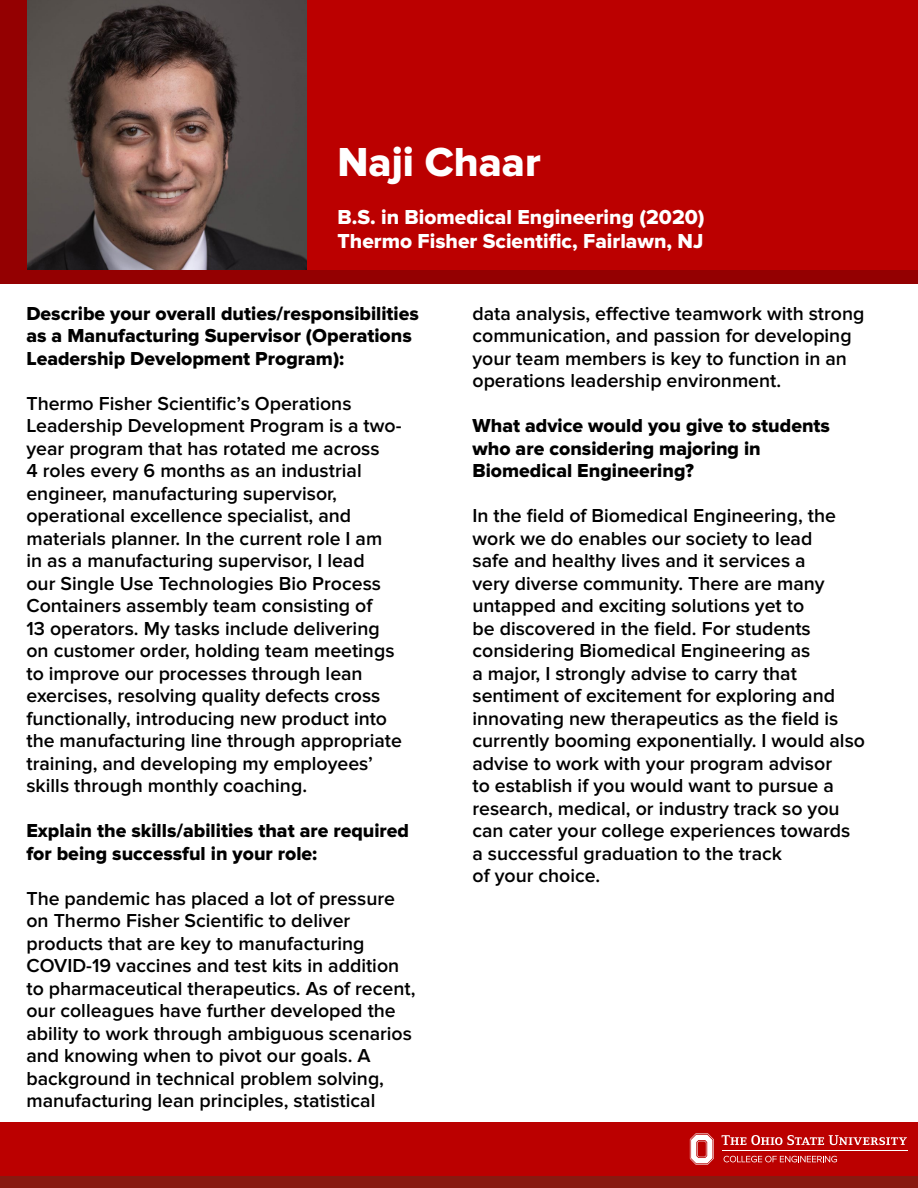
<style>
.page{position:relative;width:918px;height:1188px;background:#fff}
.page>*{position:absolute;margin:0;border:0;box-sizing:border-box;transform-origin:0 0}
.Header_Title_Text{font:42px "Proxima Nova Extrabld";color:#fff}
.Header_Body_Text{font:21px "Proxima Nova Extrabld";color:#fff}
.Response__Regular{font:600 19.5px/22.5px "Proxima Nova";color:#000}
.Question__Bold{font:19.5px/22.5px "Proxima Nova Extrabld";color:#000}
</style>
<div class="page">
<div style="left:0;top:0;width:918px;height:284px;background:#940001"></div>
<div style="left:307px;top:0;width:611px;height:270px;background:#b00"></div>
<div style="left:0;top:1122px;width:918px;height:54px;background:#b00"></div>
<div style="left:0;top:1176px;width:918px;height:12px;background:#881910"></div>
<svg style="left:724px;top:1156px;width:113px;height:6px"></svg>
<svg style="left:690px;top:1133px;width:24px;height:32px"></svg>
<hr style="left:722px;top:1150px;width:186px;height:1px;background:#fff">
<svg style="left:722px;top:1135px;width:185px;height:10px"></svg>
<img style="left:28px;top:0;width:279px;height:270px">
<p class="Header_Title_Text" style="left:338px;top:137px;width:205px">Naji Chaar</p>
<p class="Header_Body_Text" style="left:338px;top:204px;width:369px">B.S. in Biomedical Engineering (2020)</p>
<p class="Header_Body_Text" style="left:338px;top:228px;width:367px">Thermo Fisher Scientific, Fairlawn, NJ</p>
<p class="Question__Bold" style="left:26px;top:303px;width:394px">Describe your overall duties/responsibilities as a Manufacturing Supervisor (Operations<br>Leadership Development Program):</p>
<p class="Response__Regular" style="left:26px;top:393px;width:377px">Thermo Fisher Scientific’s Operations Leadership Development Program is a two&shy;year program that has rotated me across<br>4 roles every 6 months as an industrial engineer, manufacturing supervisor, operational excellence specialist, and materials planner. In the current role I am in as a manufacturing supervisor, I lead<br>our Single Use Technologies Bio Process Containers assembly team consisting of<br>13 operators. My tasks include delivering on customer order, holding team meetings to improve our processes through lean exercises, resolving quality defects cross functionally, introducing new product into the manufacturing line through appropriate training, and developing my employees’ skills through monthly coaching.</p>
<p class="Question__Bold" style="left:26px;top:820px;width:384px">Explain the skills/abilities that are required for being successful in your role:</p>
<p class="Response__Regular" style="left:26px;top:888px;width:390px">The pandemic has placed a lot of pressure on Thermo Fisher Scientific to deliver products that are key to manufacturing COVID-19 vaccines and test kits in addition to pharmaceutical therapeutics. As of recent, our colleagues have further developed the ability to work through ambiguous scenarios and knowing when to pivot our goals. A background in technical problem solving, manufacturing lean principles, statistical</p>
<p class="Response__Regular" style="left:472px;top:303px;width:394px">data analysis, effective teamwork with strong communication, and passion for developing your team members is key to function in an operations leadership environment.</p>
<p class="Question__Bold" style="left:472px;top:415px;width:359px">What advice would you give to students who are considering majoring in<br>Biomedical Engineering?</p>
<p class="Response__Regular" style="left:472px;top:505px;width:394px">In the field of Biomedical Engineering, the work we do enables our society to lead<br>safe and healthy lives and it services a<br>very diverse community. There are many untapped and exciting solutions yet to<br>be discovered in the field. For students considering Biomedical Engineering as<br>a major, I strongly advise to carry that sentiment of excitement for exploring and innovating new therapeutics as the field is currently booming exponentially. I would also advise to work with your program advisor<br>to establish if you would want to pursue a research, medical, or industry track so you can cater your college experiences towards a successful graduation to the track<br>of your choice.</p>
</div>
